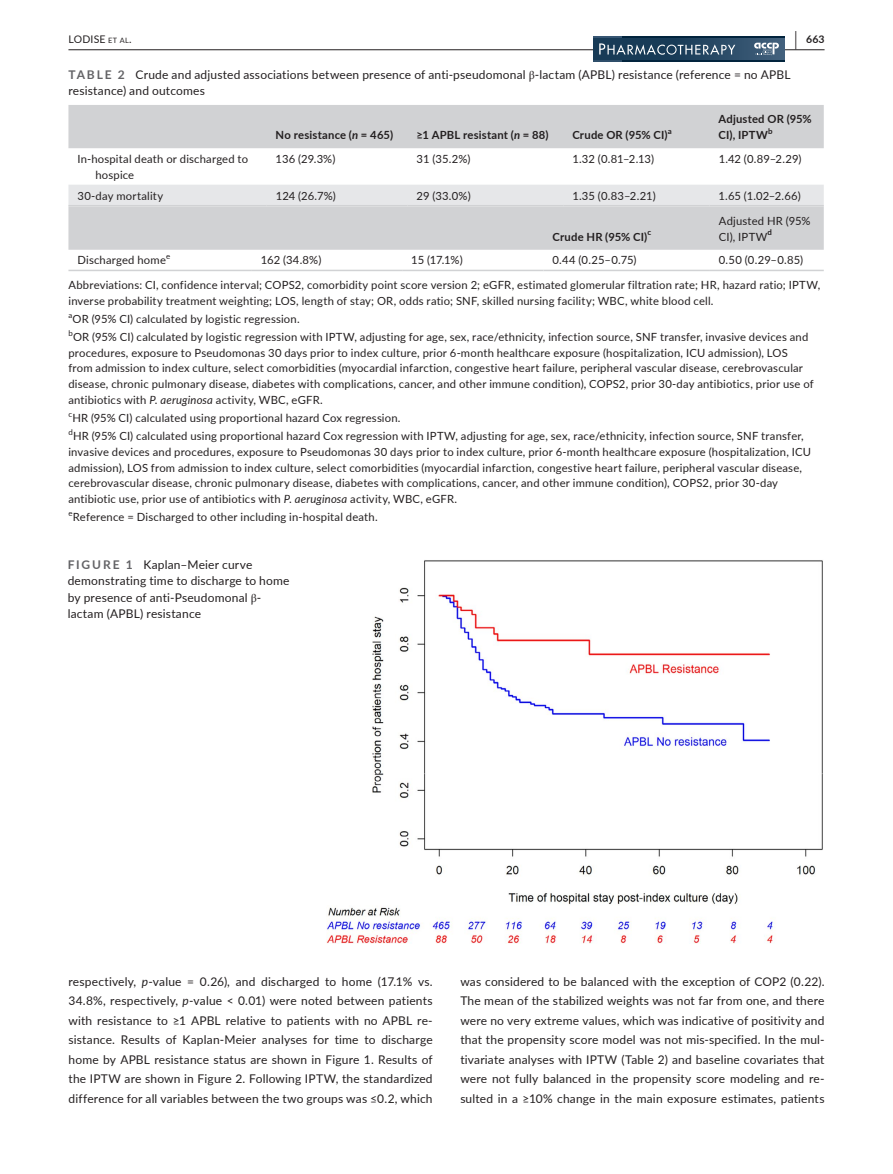
<style>
.page{position:relative;width:893px;height:1174px;background:#fff}
.page>*{position:absolute;margin:0;border:0;box-sizing:border-box;transform-origin:0 0}
.t1{font:12px/19.5px "Lato";letter-spacing:.015em;color:#231f20;text-align:justify}
.t2{font:11.25px/15.8px "Lato";letter-spacing:.015em;color:#231f20}
.t3{font:700 11.25px/15.8px "Lato";letter-spacing:.02em;color:#231f20}
.t4{font:10.5px "Lato";letter-spacing:.015em;color:#231f20}
.t5{font:700 10.5px "Lato";color:#231f20}
.t6{font:7.8px "Lato";color:#231f20}
.t7{font:700 7.8px "Lato";color:#231f20}
.s1{font-size:7.35px}
.s2{font-size:19.5px}
.s3{font-weight:700;color:#636366}
.s4{font-family:"STIX"}
.s5{font-style:italic}
</style>
<div class="page">
<hr style="left:68px;top:49px;width:756px;height:1px;background:#231f20">
<svg style="left:622px;top:36px;width:163px;height:26px"></svg>
<svg style="left:593px;top:36px;width:29px;height:26px"></svg>
<div style="left:593px;top:39px;width:192px;height:20px;background:linear-gradient(to right,#0d314d,#3c5b76)"></div>
<svg style="left:599px;top:43px;width:136px;height:12px;background:#536d82"></svg>
<svg style="left:754px;top:43px;width:25px;height:12px"></svg>
<div style="left:68px;top:105px;width:756px;height:43px;background:#d1d2d4"></div>
<svg style="left:68px;top:185px;width:756px;height:65px;background:#d8d9db"></svg>
<hr style="left:68px;top:270px;width:184px;height:1px;background:#d1d2d4">
<hr style="left:252px;top:270px;width:150px;height:1px;background:#d1d2d4">
<hr style="left:402px;top:270px;width:141px;height:1px;background:#d1d2d4">
<hr style="left:543px;top:270px;width:167px;height:1px;background:#d1d2d4">
<hr style="left:710px;top:270px;width:114px;height:1px;background:#d1d2d4">
<img style="left:326px;top:560px;width:497px;height:383px">
<p class="t4" style="left:68px;top:31px;width:65px">LODISE <span class="s1">et al</span>.</p>
<p class="t5" style="left:795px;top:31px;width:31px"><span class="s2">|</span> 663</p>
<p class="t1" style="left:68px;top:66px;width:724px;line-height:16.5px"><span class="s3">TABLE 2</span> Crude and adjusted associations between presence of anti-pseudomonal <span class="s4">β</span>-lactam (APBL) resistance (reference = no APBL resistance) and outcomes</p>
<p class="t3" style="left:276px;top:126px;width:119px">No resistance (<span class="s5">n</span> = 465)</p>
<p class="t3" style="left:416px;top:126px;width:134px">≥1 APBL resistant (<span class="s5">n</span> = 88)</p>
<p class="t3" style="left:572px;top:126px;width:97px">Crude OR (95% CI)</p>
<p class="t7" style="left:668px;top:125px;width:5px">a</p>
<p class="t3" style="left:718px;top:111px;width:95px">Adjusted OR (95%<br>CI), IPTW</p>
<p class="t7" style="left:768px;top:125px;width:6px">b</p>
<p class="t2" style="left:95px;top:150px;width:154px;text-indent:-18px">In-hospital death or discharged to hospice</p>
<p class="t2" style="left:276px;top:150px;width:61px">136 (29.3%)</p>
<p class="t2" style="left:417px;top:150px;width:55px">31 (35.2%)</p>
<p class="t2" style="left:572px;top:150px;width:83px">1.32 (0.81–2.13)</p>
<p class="t2" style="left:719px;top:150px;width:84px">1.42 (0.89–2.29)</p>
<p class="t2" style="left:77px;top:187px;width:87px">30-day mortality</p>
<p class="t2" style="left:276px;top:187px;width:62px">124 (26.7%)</p>
<p class="t2" style="left:416px;top:187px;width:56px">29 (33.0%)</p>
<p class="t2" style="left:572px;top:187px;width:85px">1.35 (0.83–2.21)</p>
<p class="t2" style="left:718px;top:187px;width:84px">1.65 (1.02–2.66)</p>
<p class="t3" style="left:552px;top:228px;width:96px">Crude HR (95% CI)</p>
<p class="t7" style="left:647px;top:227px;width:5px">c</p>
<p class="t2" style="left:719px;top:212px;width:93px">Adjusted HR (95%<br>CI), IPTW</p>
<p class="t7" style="left:767px;top:227px;width:6px">d</p>
<p class="t2" style="left:77px;top:252px;width:90px">Discharged home</p>
<p class="t6" style="left:166px;top:251px;width:6px">e</p>
<p class="t2" style="left:261px;top:252px;width:62px">162 (34.8%)</p>
<p class="t2" style="left:411px;top:252px;width:53px">15 (17.1%)</p>
<p class="t2" style="left:552px;top:252px;width:86px">0.44 (0.25–0.75)</p>
<p class="t2" style="left:719px;top:252px;width:86px">0.50 (0.29–0.85)</p>
<p class="t2" style="left:68px;top:277px;width:753px">Abbreviations: CI, confidence interval; COPS2, comorbidity point score version 2; eGFR, estimated glomerular filtration rate; HR, hazard ratio; IPTW, inverse probability treatment weighting; LOS, length of stay; OR, odds ratio; SNF, skilled nursing facility; WBC, white blood cell.</p>
<p class="t6" style="left:68px;top:309px;width:5px">a</p>
<p class="t2" style="left:73px;top:310px;width:229px">OR (95% CI) calculated by logistic regression.</p>
<p class="t6" style="left:68px;top:327px;width:6px">b</p>
<p class="t2" style="left:68px;top:328px;width:747px;text-indent:5px">OR (95% CI) calculated by logistic regression with IPTW, adjusting for age, sex, race/ethnicity, infection source, SNF transfer, invasive devices and procedures, exposure to Pseudomonas 30 days prior to index culture, prior 6-month healthcare exposure (hospitalization, ICU admission), LOS from admission to index culture, select comorbidities (myocardial infarction, congestive heart failure, peripheral vascular disease, cerebrovascular disease, chronic pulmonary disease, diabetes with complications, cancer, and other immune condition), COPS2, prior 30-day antibiotics, prior use of antibiotics with <span class="s5">P</span>. <span class="s5">aeruginosa</span> activity, WBC, eGFR.</p>
<p class="t6" style="left:68px;top:408px;width:5px">c</p>
<p class="t2" style="left:72px;top:409px;width:330px">HR (95% CI) calculated using proportional hazard Cox regression.</p>
<p class="t6" style="left:68px;top:426px;width:6px">d</p>
<p class="t2" style="left:68px;top:427px;width:744px;text-indent:5px">HR (95% CI) calculated using proportional hazard Cox regression with IPTW, adjusting for age, sex, race/ethnicity, infection source, SNF transfer, invasive devices and procedures, exposure to Pseudomonas 30 days prior to index culture, prior 6-month healthcare exposure (hospitalization, ICU admission), LOS from admission to index culture, select comorbidities (myocardial infarction, congestive heart failure, peripheral vascular disease, cerebrovascular disease, chronic pulmonary disease, diabetes with complications, cancer, and other immune condition), COPS2, prior 30-day antibiotic use, prior use of antibiotics with <span class="s5">P</span>. <span class="s5">aeruginosa</span> activity, WBC, eGFR.</p>
<p class="t6" style="left:68px;top:507px;width:6px">e</p>
<p class="t2" style="left:73px;top:508px;width:306px">Reference = Discharged to other including in-hospital death.</p>
<p class="t1" style="left:68px;top:555px;width:223px;line-height:16.5px;text-align:left"><span class="s3">FIGURE 1</span> Kaplan–Meier curve demonstrating time to discharge to home by presence of anti-Pseudomonal <span class="s4">β&shy;</span>lactam (APBL) resistance</p>
<p class="t1" style="left:68px;top:971px;width:366px">respectively, <span class="s5">p</span>-value = 0.26), and discharged to home (17.1% vs.<br>34.8%, respectively, <span class="s5">p</span>-value &lt; 0.01) were noted between patients with resistance to ≥1 APBL relative to patients with no APBL re&shy;sistance. Results of Kaplan-Meier analyses for time to discharge home by APBL resistance status are shown in Figure 1. Results of the IPTW are shown in Figure 2. Following IPTW, the standardized difference for all variables between the two groups was ≤0.2, which</p>
<p class="t1" style="left:460px;top:971px;width:366px">was considered to be balanced with the exception of COP2 (0.22).<br>The mean of the stabilized weights was not far from one, and there were no very extreme values, which was indicative of positivity and that the propensity score model was not mis-specified. In the mul&shy;tivariate analyses with IPTW (Table 2) and baseline covariates that were not fully balanced in the propensity score modeling and re&shy;sulted in a ≥10% change in the main exposure estimates, patients</p>
</div>
